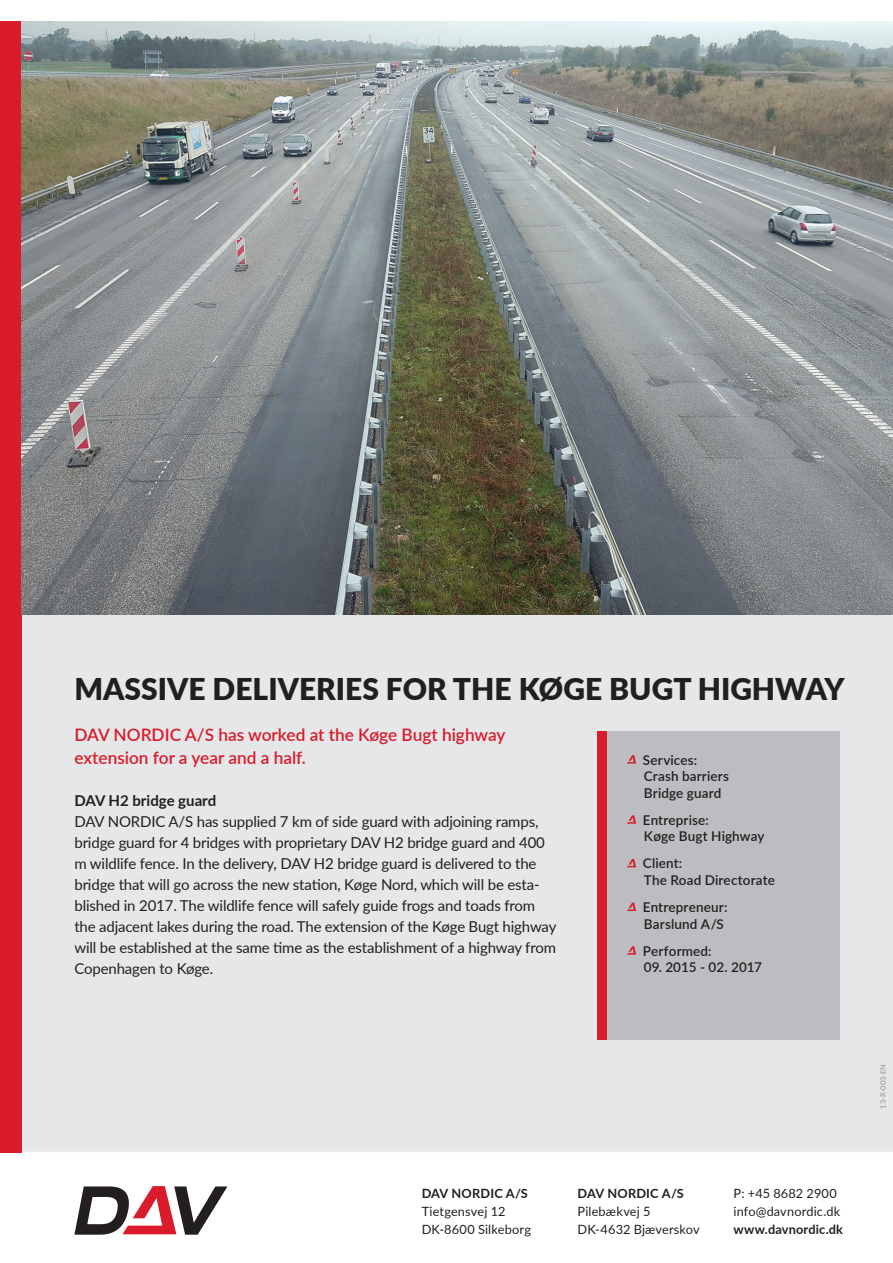
<style>
.page{position:relative;width:893px;height:1263px;background:#fff}
.page>*{position:absolute;margin:0;border:0;box-sizing:border-box;transform-origin:0 0}
.Ov{font:900 30px "Lato";color:#231f20}
.manchet{font:600 17.25px/22.5px "Lato";color:#da1b2b}
.Br{font:15px/21px "Lato";letter-spacing:-.01em;color:#231f20}
.mr{font:700 15px "Lato";color:#231f20}
.fakta{font:600 13.5px/16.5px "Lato";letter-spacing:.01em;color:#231f20}
.t1{font:12.75px/18px "Lato";letter-spacing:.01em;color:#231f20}
.t2{font:700 12.75px "Lato";letter-spacing:.015em;color:#231f20}
.Illusstrations_micro{font:7.5px "Lato";color:#939598}
</style>
<div class="page">
<div style="left:21px;top:614px;width:872px;height:538px;background:#e6e7e9"></div>
<div style="left:0;top:21px;width:21px;height:1131px;background:#da1b2b"></div>
<svg style="left:74px;top:1186px;width:153px;height:49px"></svg>
<div style="left:597px;top:731px;width:243px;height:309px;background:#bcbdc0"></div>
<div style="left:597px;top:731px;width:10px;height:309px;background:#da1b2b"></div>
<img style="left:21px;top:21px;width:872px;height:593px">
<svg style="left:627px;top:755px;width:9px;height:8px"></svg>
<svg style="left:627px;top:815px;width:9px;height:9px"></svg>
<svg style="left:627px;top:859px;width:9px;height:8px"></svg>
<svg style="left:627px;top:903px;width:9px;height:8px"></svg>
<svg style="left:627px;top:946px;width:9px;height:8px"></svg>
<p class="Ov" style="left:74px;top:667px;width:772px">MASSIVE DELIVERIES FOR THE KØGE BUGT HIGHWAY</p>
<p class="manchet" style="left:74px;top:723px;width:433px">DAV NORDIC A/S has worked at the Køge Bugt highway extension for a year and a half.</p>
<p class="mr" style="left:74px;top:789px;width:143px">DAV H2 bridge guard</p>
<p class="Br" style="left:74px;top:810px;width:484px">DAV NORDIC A/S has supplied 7 km of side guard with adjoining ramps, bridge guard for 4 bridges with proprietary DAV H2 bridge guard and 400 m wildlife fence. In the delivery, DAV H2 bridge guard is delivered to the bridge that will go across the new station, Køge Nord, which will be esta&shy;blished in 2017. The wildlife fence will safely guide frogs and toads from the adjacent lakes during the road. The extension of the Køge Bugt highway will be established at the same time as the establishment of a highway from Copenhagen to Køge.</p>
<p class="fakta" style="left:643px;top:751px;width:88px">Services:<br>Crash barriers<br>Bridge guard</p>
<p class="fakta" style="left:643px;top:811px;width:123px">Entreprise:<br>Køge Bugt Highway</p>
<p class="fakta" style="left:643px;top:855px;width:133px">Client:<br>The Road Directorate</p>
<p class="fakta" style="left:643px;top:898px;width:86px">Entrepreneur:<br>Barslund A/S</p>
<p class="fakta" style="left:643px;top:942px;width:70px">Performed:</p>
<p class="fakta" style="left:644px;top:958px;width:120px">09. 2015 - 02. 2017</p>
<p class="t2" style="left:422px;top:1184px;width:108px">DAV NORDIC A/S</p>
<p class="t1" style="left:422px;top:1201px;width:111px">Tietgensvej 12<br>DK-8600 Silkeborg</p>
<p class="t2" style="left:578px;top:1184px;width:108px">DAV NORDIC A/S</p>
<p class="t1" style="left:578px;top:1201px;width:124px">Pilebækvej 5<br>DK-4632 Bjæverskov</p>
<p class="t1" style="left:733px;top:1183px;width:108px">P: +45 8682 2900 info@davnordic.dk</p>
<p class="t2" style="left:733px;top:1220px;width:111px">www.davnordic.dk</p>
<p class="t1" style="left:733px;top:1183px;width:9px">T</p>
<p class="Illusstrations_micro" style="left:878px;top:1108px;width:46px;rotate:-90deg">13-R-003-EN</p>
</div>
